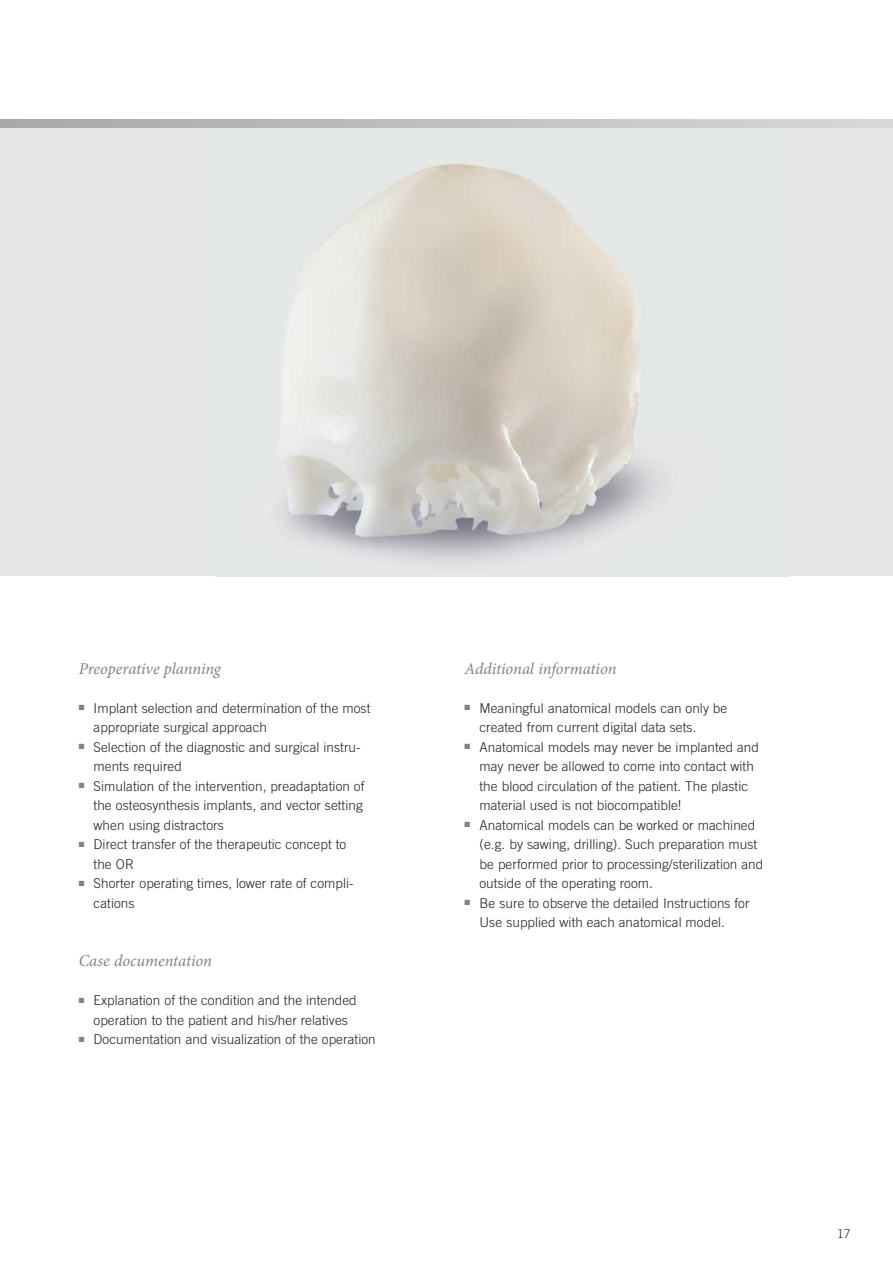
<style>
.page{position:relative;width:893px;height:1263px;background:#fff}
.page>*{position:absolute;margin:0;border:0;box-sizing:border-box;transform-origin:0 0}
.t1{font:italic 16.5px "Minion Pro";letter-spacing:-.005em;color:#808285}
.t2{font:300 13.5px/19.5px "Trade Gothic";letter-spacing:.005em;color:#231f20}
.t3{font:300 12px "Trade Gothic";color:#231f20}
</style>
<div class="page">
<div style="left:0;top:128px;width:893px;height:448px;background:#e6e7e8"></div>
<img style="left:282px;top:164px;width:380px;height:399px">
<svg style="left:0;top:119px;width:893px;height:9px;background:#bec0c2"></svg>
<p class="t1" style="left:79px;top:662px;width:144px">Preoperative planning</p>
<p class="t2" style="left:94px;top:698px;width:278px;text-indent:-15px"><sup>■</sup> Implant selection and determination of the most appropriate surgical approach</p>
<p class="t2" style="left:94px;top:737px;width:269px;text-indent:-15px"><sup>■</sup> Selection of the diagnostic and surgical instru&shy;ments required</p>
<p class="t2" style="left:94px;top:776px;width:272px;text-indent:-15px"><sup>■</sup> Simulation of the intervention, preadaptation of the osteosynthesis implants, and vector setting when using distractors</p>
<p class="t2" style="left:94px;top:834px;width:254px;text-indent:-15px"><sup>■</sup> Direct transfer of the therapeutic concept to the OR</p>
<p class="t2" style="left:94px;top:873px;width:262px;text-indent:-15px"><sup>■</sup> Shorter operating times, lower rate of compli&shy;cations</p>
<p class="t1" style="left:79px;top:954px;width:135px">Case documentation</p>
<p class="t2" style="left:79px;top:990px;width:280px;text-align:center"><sup>■</sup> Explanation of the condition and the intended operation to the patient and his/her relatives</p>
<p class="t2" style="left:79px;top:1029px;width:299px"><sup>■</sup> Documentation and visualization of the operation</p>
<p class="t1" style="left:465px;top:662px;width:153px">Additional information</p>
<p class="t2" style="left:479px;top:698px;width:249px;text-indent:-15px"><sup>■</sup> Meaningful anatomical models can only be created from current digital data sets.</p>
<p class="t2" style="left:479px;top:737px;width:281px;text-indent:-15px"><sup>■</sup> Anatomical models may never be implanted and may never be allowed to come into contact with the blood circulation of the patient. The plastic material used is not biocompatible!</p>
<p class="t2" style="left:479px;top:815px;width:285px;text-indent:-15px"><sup>■</sup> Anatomical models can be worked or machined (e.g. by sawing, drilling). Such preparation must be performed prior to processing/sterilization and outside of the operating room.</p>
<p class="t2" style="left:479px;top:893px;width:272px;text-indent:-15px"><sup>■</sup> Be sure to observe the detailed Instructions for<br>Use supplied with each anatomical model.</p>
<p class="t3" style="left:837px;top:1226px;width:15px">17</p>
</div>
